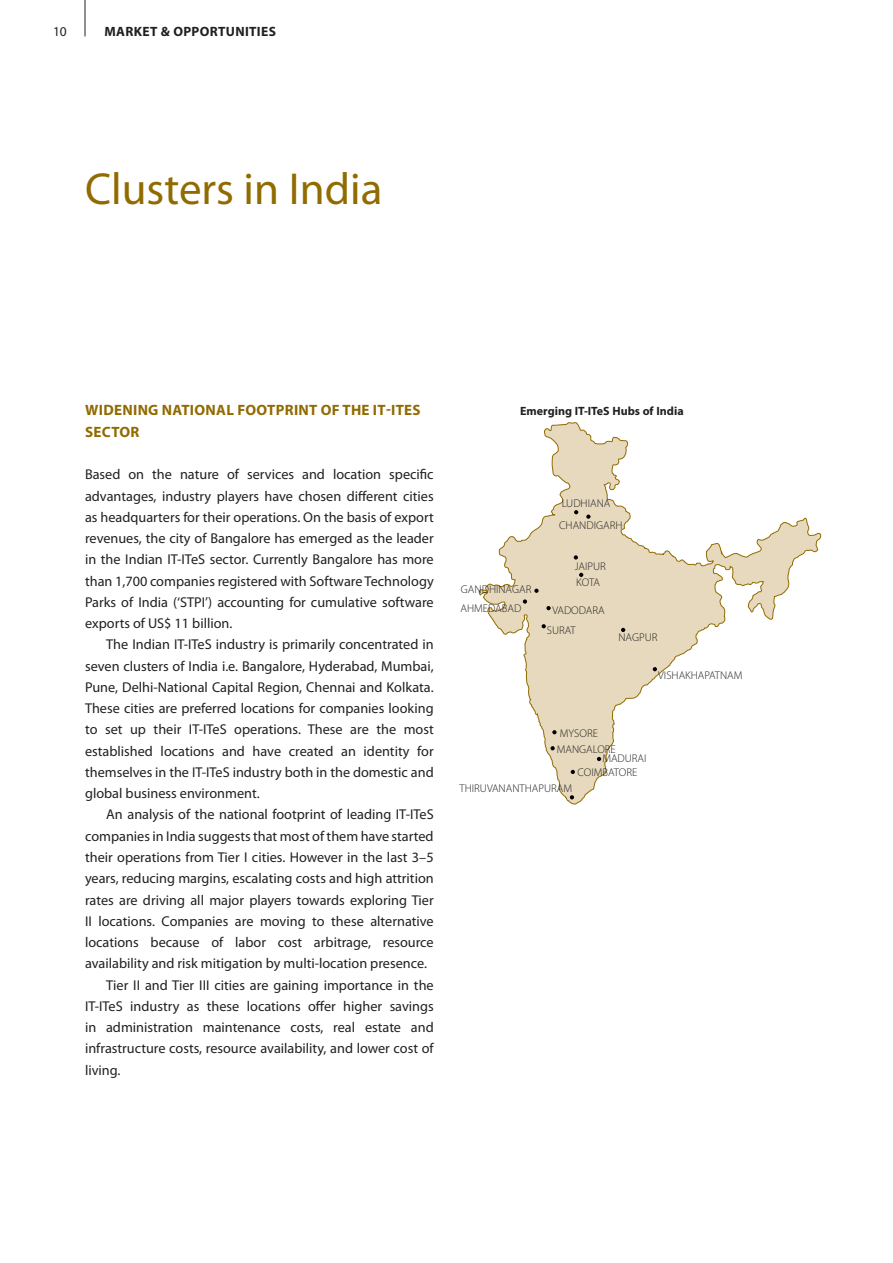
<style>
.page{position:relative;width:893px;height:1263px;background:#fff}
.page>*{position:absolute;margin:0;border:0;box-sizing:border-box;transform-origin:0 0}
.t1{font:45px "Myriad Pro";color:#916b00}
.t2{font:700 15px "Myriad Pro";letter-spacing:.02em;color:#916b00}
.t3{font:14.25px/21.3px "Myriad Pro";color:#231f20;text-align:justify}
.t4{font:700 13.5px "Myriad Pro";letter-spacing:.025em;color:#231f20}
.t5{font:13.5px "Myriad Pro";color:#231f20}
.t6{font:700 12px "Myriad Pro";color:#231f20}
.t7{font:300 11.25px/22px "Myriad Pro";color:#231f20}
</style>
<div class="page">
<hr style="left:85px;top:0;width:1px;height:36px;background:#231f20">
<svg style="left:478px;top:422px;width:343px;height:383px"></svg>
<svg style="left:574px;top:510px;width:4px;height:4px"></svg>
<svg style="left:586px;top:514px;width:4px;height:5px"></svg>
<svg style="left:574px;top:555px;width:4px;height:4px"></svg>
<svg style="left:579px;top:573px;width:4px;height:4px"></svg>
<svg style="left:534px;top:589px;width:5px;height:4px"></svg>
<svg style="left:523px;top:599px;width:4px;height:5px"></svg>
<svg style="left:546px;top:606px;width:5px;height:4px"></svg>
<svg style="left:542px;top:624px;width:4px;height:4px"></svg>
<svg style="left:621px;top:628px;width:4px;height:4px"></svg>
<svg style="left:653px;top:667px;width:4px;height:4px"></svg>
<svg style="left:550px;top:746px;width:5px;height:4px"></svg>
<svg style="left:552px;top:730px;width:5px;height:4px"></svg>
<svg style="left:571px;top:770px;width:4px;height:4px"></svg>
<svg style="left:597px;top:757px;width:4px;height:4px"></svg>
<svg style="left:570px;top:795px;width:4px;height:4px"></svg>
<p class="t5" style="left:53px;top:23px;width:15px">10</p>
<p class="t4" style="left:105px;top:22px;width:173px">MARKET &amp; OPPORTUNITIES</p>
<h1 class="t1" style="left:85px;top:161px;width:299px">Clusters in India</h1>
<p class="t2" style="left:85px;top:401px;width:39px">WIDENING</p>
<p class="t2" style="left:162px;top:401px;width:10px">NATIONA</p>
<p class="t2" style="left:226px;top:401px;width:30px">L FOOTPRINT</p>
<p class="t2" style="left:321px;top:401px;width:101px">OF THE IT-ITES</p>
<p class="t2" style="left:85px;top:422px;width:37px">SECTOR</p>
<p class="t3" style="left:85px;top:464px;width:350px">Based on the nature of services and location specific advantages, industry players have chosen different cities as headquarters for their operations. On the basis of export revenues, the city of Bangalore has emerged as the leader in the Indian IT-ITeS sector. Currently Bangalore has more than 1,700 companies registered with Software Technology Parks of India (‘STPI’) accounting for cumulative software exports of US$ 11 billion.</p>
<p class="t3" style="left:85px;top:634px;width:350px;text-indent:21px">The Indian IT-ITeS industry is primarily concentrated in seven clusters of India i.e. Bangalore, Hyderabad, Mumbai, Pune, Delhi-National Capital Region, Chennai and Kolkata.<br>These cities are preferred locations for companies looking to set up their IT-ITeS operations. These are the most established locations and have created an identity for themselves in the IT-ITeS industry both in the domestic and global business environment.</p>
<p class="t3" style="left:106px;top:804px;width:329px">An analysis of the national footprint of leading IT-ITeS</p>
<p class="t3" style="left:85px;top:825px;width:350px">companies in India suggests that most of them have started</p>
<p class="t3" style="left:85px;top:846px;width:350px">their operations from Tier I cities. However in the last 3–5</p>
<p class="t3" style="left:85px;top:867px;width:350px">years, reducing margins, escalating costs and high attrition</p>
<p class="t3" style="left:85px;top:889px;width:350px">rates are driving all major players towards exploring Tier</p>
<p class="t3" style="left:85px;top:910px;width:350px">II locations. Companies are moving to these alternative</p>
<p class="t3" style="left:85px;top:931px;width:350px">locations because of labor cost arbitrage, resource</p>
<p class="t3" style="left:85px;top:953px;width:343px">availability and risk mitigation by multi-location presence.</p>
<p class="t3" style="left:106px;top:974px;width:329px">Tier II and Tier III cities are gaining importance in the</p>
<p class="t3" style="left:85px;top:995px;width:350px">IT-ITeS industry as these locations offer higher savings</p>
<p class="t3" style="left:85px;top:1016px;width:350px">in administration maintenance costs, real estate and</p>
<p class="t3" style="left:85px;top:1038px;width:350px">infrastructure costs, resource availability, and lower cost of</p>
<p class="t3" style="left:85px;top:1059px;width:37px">living.</p>
<p class="t6" style="left:520px;top:404px;width:165px">EMERGING IT-ITES HUBS OF INDIA</p>
<p class="t7" style="left:460px;top:580px;width:72px;line-height:18.8px">GANDHINAGAR<br>AHMEDABAD</p>
<p class="t7" style="left:559px;top:492px;width:65px">LUDHIANA<br>CHANDIGARH</p>
<p class="t7" style="left:575px;top:558px;width:33px;line-height:15.8px">JAIPUR<br>KOTA</p>
<p class="t7" style="left:547px;top:599px;width:59px;line-height:20.9px;text-indent:6px">VADODARA<br>SURAT</p>
<p class="t7" style="left:618px;top:626px;width:41px">NAGPUR</p>
<p class="t7" style="left:658px;top:664px;width:86px">VISHAKHAPATNAM</p>
<p class="t7" style="left:560px;top:722px;width:40px">MYSORE</p>
<p class="t7" style="left:578px;top:761px;width:61px">COIMBATORE</p>
<p class="t7" style="left:557px;top:738px;width:61px">MANGALORE</p>
<p class="t7" style="left:602px;top:747px;width:46px">MADURAI</p>
<p class="t7" style="left:460px;top:777px;width:114px">THIRUVANANTHAPURAM</p>
</div>
